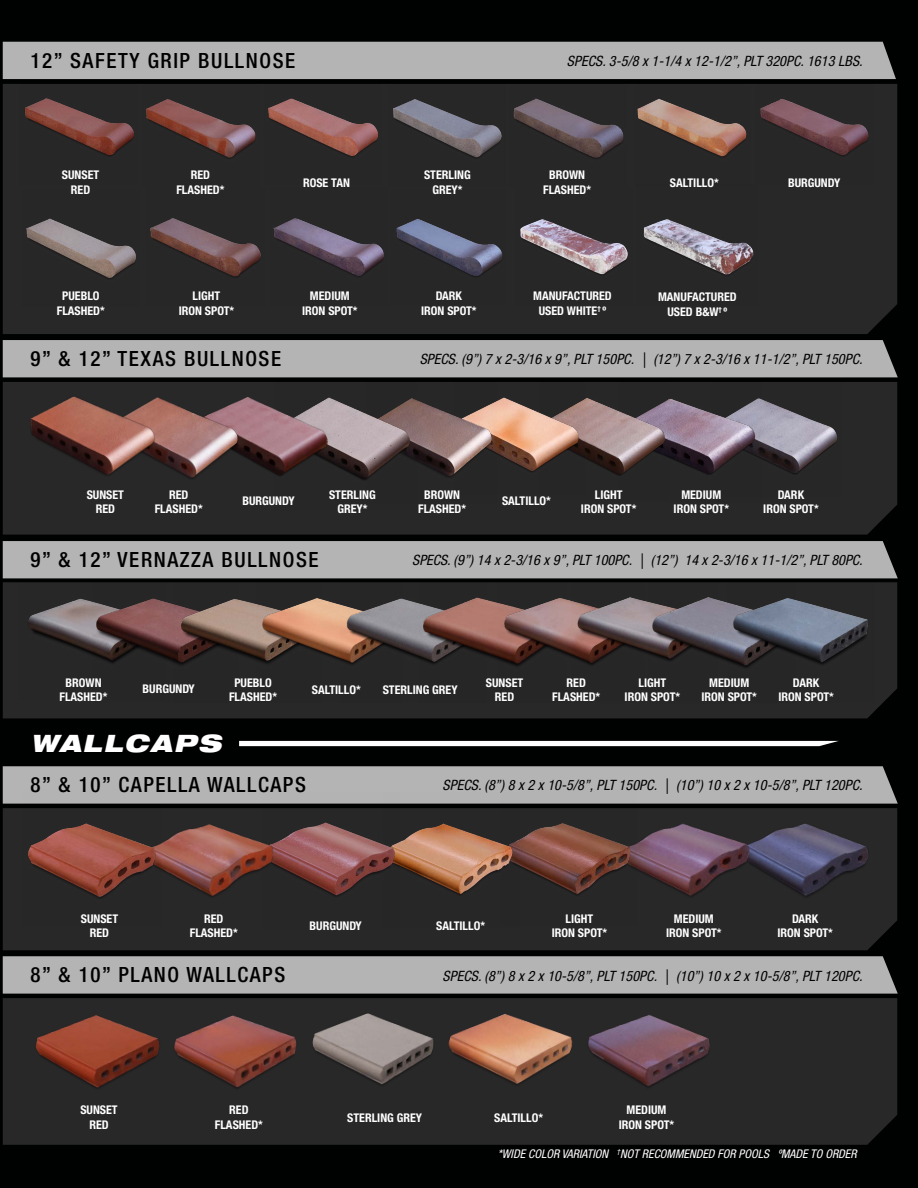
<style>
.page{position:relative;width:918px;height:1188px;background:#000101}
.page>*{position:absolute;margin:0;border:0;box-sizing:border-box;transform-origin:0 0}
.t1{font:italic 900 expanded 24px "Helvetica Neue LT Std";letter-spacing:.075em;color:#fff}
.t2{font:500 condensed 21px "Helvetica Neue LT Std";letter-spacing:.075em;color:#000}
.t3{font:italic condensed 14.25px "Helvetica Neue LT Std";letter-spacing:.005em;color:#000}
.t4{font:700 condensed 12px/14.2px "Helvetica Neue LT Std";color:#fff;text-align:center}
.t5{font:italic condensed 12px "Helvetica Neue LT Std";color:#fff}
</style>
<div class="page">
<div style="left:3px;top:84px;width:894px;height:250px;background:#292829"></div>
<div style="left:3px;top:382px;width:894px;height:153px;background:#292829"></div>
<div style="left:3px;top:582px;width:894px;height:136px;background:#292829"></div>
<img style="left:756px;top:79px;width:117px;height:106px">
<img style="left:633px;top:79px;width:118px;height:107px">
<img style="left:509px;top:79px;width:118px;height:107px">
<img style="left:388px;top:79px;width:118px;height:107px">
<img style="left:264px;top:79px;width:118px;height:106px">
<img style="left:142px;top:79px;width:117px;height:107px">
<img style="left:20px;top:79px;width:117px;height:106px">
<img style="left:390px;top:189px;width:116px;height:116px">
<img style="left:270px;top:188px;width:118px;height:117px">
<img style="left:147px;top:188px;width:117px;height:117px">
<img style="left:22px;top:189px;width:118px;height:118px">
<img style="left:637px;top:185px;width:120px;height:120px">
<img style="left:515px;top:188px;width:118px;height:117px">
<img style="left:761px;top:377px;width:81px;height:119px">
<img style="left:619px;top:377px;width:142px;height:125px">
<img style="left:539px;top:377px;width:130px;height:122px">
<img style="left:496px;top:377px;width:88px;height:118px">
<img style="left:416px;top:377px;width:80px;height:127px">
<img style="left:340px;top:377px;width:76px;height:134px">
<img style="left:191px;top:377px;width:149px;height:136px">
<img style="left:158px;top:377px;width:85px;height:125px">
<img style="left:26px;top:377px;width:132px;height:126px">
<div style="left:3px;top:956px;width:895px;height:38px;background:#b4b4b4"></div>
<div style="left:3px;top:42px;width:893px;height:37px;background:#b4b4b4"></div>
<div style="left:3px;top:340px;width:895px;height:37px;background:#b4b4b4"></div>
<img style="left:19px;top:578px;width:73px;height:121px">
<img style="left:92px;top:578px;width:81px;height:124px">
<img style="left:173px;top:578px;width:83px;height:124px">
<img style="left:256px;top:578px;width:84px;height:124px">
<img style="left:340px;top:578px;width:80px;height:124px">
<img style="left:420px;top:578px;width:78px;height:124px">
<img style="left:498px;top:578px;width:146px;height:124px">
<img style="left:571px;top:578px;width:78px;height:123px">
<img style="left:649px;top:578px;width:147px;height:126px">
<img style="left:727px;top:578px;width:147px;height:124px">
<div style="left:3px;top:541px;width:895px;height:37px;background:#b4b4b4"></div>
<div style="left:30px;top:552px;width:344px;height:22px;background:#b4b4b4"></div>
<div style="left:239px;top:741px;width:599px;height:5px;background:#fff"></div>
<div style="left:3px;top:998px;width:894px;height:147px;background:#292829"></div>
<img style="left:575px;top:974px;width:148px;height:148px">
<img style="left:441px;top:982px;width:141px;height:141px">
<img style="left:310px;top:979px;width:134px;height:141px">
<img style="left:162px;top:975px;width:148px;height:148px">
<img style="left:24px;top:976px;width:148px;height:148px">
<div style="left:3px;top:808px;width:894px;height:142px;background:#292829"></div>
<div style="left:3px;top:766px;width:895px;height:38px;background:#b4b4b4"></div>
<img style="left:733px;top:784px;width:148px;height:148px">
<img style="left:614px;top:786px;width:148px;height:148px">
<img style="left:500px;top:789px;width:136px;height:137px">
<img style="left:399px;top:793px;width:121px;height:135px">
<img style="left:285px;top:793px;width:114px;height:136px">
<img style="left:138px;top:785px;width:147px;height:148px">
<img style="left:24px;top:790px;width:136px;height:136px">
<h2 class="t2" style="left:30px;top:48px;width:266px">12” SAFETY GRIP BULLNOSE</h2>
<p class="t3" style="left:567px;top:52px;width:297px">SPECS. 3-5/8 x 1-1/4 x 12-1/2”, PLT 320PC. 1613 LBS.</p>
<p class="t4" style="left:62px;top:168px;width:39px">SUNSET<br>RED</p>
<p class="t4" style="left:176px;top:168px;width:50px">RED<br>FLASHED*</p>
<p class="t4" style="left:543px;top:168px;width:50px">BROWN<br>FLASHED*</p>
<p class="t4" style="left:424px;top:168px;width:48px">STERLING<br>GREY*</p>
<p class="t4" style="left:303px;top:175px;width:48px">ROSE TAN</p>
<p class="t4" style="left:670px;top:175px;width:50px">SALTILLO*</p>
<p class="t4" style="left:788px;top:175px;width:54px">BURGUNDY</p>
<p class="t4" style="left:57px;top:289px;width:50px">PUEBLO<br>FLASHED*</p>
<p class="t4" style="left:179px;top:289px;width:57px">LIGHT<br>IRON SPOT*</p>
<p class="t4" style="left:658px;top:290px;width:80px">MANUFACTURED<br>USED B&amp;W<sup>†</sup> º</p>
<p class="t4" style="left:533px;top:289px;width:80px">MANUFACTURED<br>USED WHITE<sup>†</sup> º</p>
<p class="t4" style="left:302px;top:289px;width:57px">MEDIUM<br>IRON SPOT*</p>
<p class="t4" style="left:421px;top:289px;width:57px">DARK<br>IRON SPOT*</p>
<h2 class="t2" style="left:30px;top:346px;width:252px">9” &amp; 12” TEXAS BULLNOSE</h2>
<p class="t3" style="left:420px;top:351px;width:445px">SPECS. (9”) 7 x 2-3/16 x 9”, PLT 150PC. | (12”) 7 x 2-3/16 x 11-1/2”, PLT 150PC.</p>
<p class="t4" style="left:87px;top:487px;width:39px">SUNSET<br>RED</p>
<p class="t4" style="left:155px;top:487px;width:50px">RED<br>FLASHED*</p>
<p class="t4" style="left:418px;top:487px;width:50px">BROWN<br>FLASHED*</p>
<p class="t4" style="left:674px;top:487px;width:57px">MEDIUM<br>IRON SPOT*</p>
<p class="t4" style="left:763px;top:487px;width:57px">DARK<br>IRON SPOT*</p>
<p class="t4" style="left:329px;top:487px;width:48px">STERLING<br>GREY*</p>
<p class="t4" style="left:581px;top:487px;width:57px">LIGHT<br>IRON SPOT*</p>
<p class="t4" style="left:242px;top:493px;width:54px">BURGUNDY</p>
<p class="t4" style="left:502px;top:493px;width:50px">SALTILLO*</p>
<h2 class="t2" style="left:30px;top:547px;width:290px">9” &amp; 12” VERNAZZA BULLNOSE</h2>
<p class="t3" style="left:412px;top:552px;width:452px">SPECS. (9”) 14 x 2-3/16 x 9”, PLT 100PC. | (12”) 14 x 2-3/16 x 11-1/2”, PLT 80PC.</p>
<p class="t4" style="left:60px;top:675px;width:50px">BROWN<br>FLASHED*</p>
<p class="t4" style="left:143px;top:681px;width:54px">BURGUNDY</p>
<p class="t4" style="left:312px;top:683px;width:50px">SALTILLO*</p>
<p class="t4" style="left:383px;top:683px;width:76px">STERLING GREY</p>
<p class="t4" style="left:486px;top:676px;width:39px">SUNSET<br>RED</p>
<p class="t4" style="left:552px;top:676px;width:50px">RED<br>FLASHED*</p>
<p class="t4" style="left:701px;top:676px;width:57px">MEDIUM<br>IRON SPOT*</p>
<p class="t4" style="left:778px;top:676px;width:57px">DARK<br>IRON SPOT*</p>
<p class="t4" style="left:229px;top:675px;width:50px">PUEBLO<br>FLASHED*</p>
<p class="t4" style="left:625px;top:676px;width:57px">LIGHT<br>IRON SPOT*</p>
<h1 class="t1" style="left:30px;top:727px;width:192px">WALLCAPS</h1>
<h2 class="t2" style="left:30px;top:772px;width:277px">8” &amp; 10” CAPELLA WALLCAPS</h2>
<p class="t3" style="left:443px;top:777px;width:422px">SPECS. (8”) 8 x 2 x 10-5/8”, PLT 150PC. | (10”) 10 x 2 x 10-5/8”, PLT 120PC.</p>
<p class="t4" style="left:81px;top:911px;width:39px">SUNSET<br>RED</p>
<p class="t4" style="left:778px;top:911px;width:57px">DARK<br>IRON SPOT*</p>
<p class="t4" style="left:552px;top:911px;width:57px">LIGHT<br>IRON SPOT*</p>
<p class="t4" style="left:190px;top:911px;width:50px">RED<br>FLASHED*</p>
<p class="t4" style="left:666px;top:911px;width:57px">MEDIUM<br>IRON SPOT*</p>
<p class="t4" style="left:310px;top:918px;width:54px">BURGUNDY</p>
<p class="t4" style="left:436px;top:918px;width:50px">SALTILLO*</p>
<h2 class="t2" style="left:30px;top:962px;width:256px">8” &amp; 10” PLANO WALLCAPS</h2>
<p class="t3" style="left:443px;top:967px;width:422px">SPECS. (8”) 8 x 2 x 10-5/8”, PLT 150PC. | (10”) 10 x 2 x 10-5/8”, PLT 120PC.</p>
<p class="t4" style="left:80px;top:1103px;width:39px">SUNSET<br>RED</p>
<p class="t4" style="left:215px;top:1103px;width:50px">RED<br>FLASHED*</p>
<p class="t4" style="left:494px;top:1110px;width:50px">SALTILLO*</p>
<p class="t4" style="left:347px;top:1110px;width:76px">STERLING GREY</p>
<p class="t4" style="left:619px;top:1103px;width:57px">MEDIUM<br>IRON SPOT*</p>
<p class="t5" style="left:498px;top:1147px;width:361px">*WIDE COLOR VARIATION <sup>†</sup>NOT RECOMMENDED FOR POOLS ºMADE TO ORDER</p>
</div>
